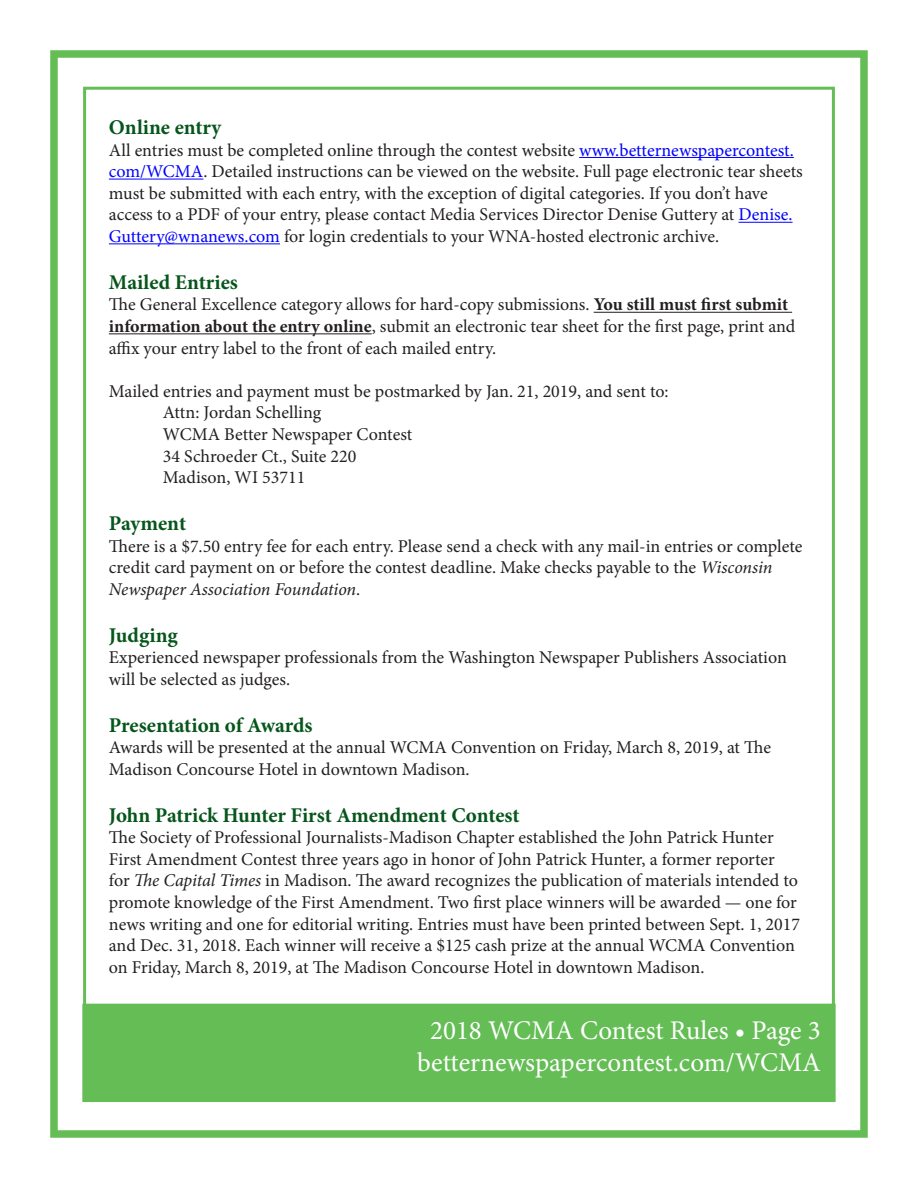
<style>
.page{position:relative;width:918px;height:1188px;background:#fff}
.page>*{position:absolute;margin:0;border:0;box-sizing:border-box;transform-origin:0 0}
.t1{font:27px/32.4px "Minion Pro";color:#fff;text-align:center}
.t2{font:700 21px "Minion Pro";letter-spacing:-.005em;color:#06551b}
.t3{font:18px/21.6px "Minion Pro";color:#231f20}
.s1{color:#00f}
.s2{font-weight:700}
.s3{font-style:italic}
</style>
<div class="page">
<div style="left:50px;top:50px;width:818px;height:1088px;border:8px solid #65bd55"></div>
<div style="left:82px;top:1004px;width:754px;height:98px;background:#65bd55"></div>
<hr style="left:579px;top:157px;width:215px;height:1px;background:#00f">
<hr style="left:109px;top:179px;width:94px;height:1px;background:#00f">
<hr style="left:739px;top:222px;width:54px;height:1px;background:#00f">
<hr style="left:109px;top:243px;width:171px;height:1px;background:#00f">
<hr style="left:594px;top:312px;width:198px;height:1px;background:#231f20">
<hr style="left:109px;top:333px;width:263px;height:1px;background:#231f20">
<p class="t2" style="left:109px;top:113px;width:114px">Online entry</p>
<p class="t3" style="left:109px;top:139px;width:695px">All entries must be completed online through the contest website <span class="s1">www.betternewspapercontest. com/WCMA</span>. Detailed instructions can be viewed on the website. Full page electronic tear sheets must be submitted with each entry, with the exception of digital categories. If you don’t have access to a PDF of your entry, please contact Media Services Director Denise Guttery at <span class="s1">Denise.<br>Guttery@wnanews.com</span> for login credentials to your WNA-hosted electronic archive.</p>
<p class="t2" style="left:109px;top:267px;width:131px">Mailed Entries</p>
<p class="t3" style="left:109px;top:294px;width:688px">The General Excellence category allows for hard-copy submissions. <span class="s2">You still must first submit information about the entry online</span>, submit an electronic tear sheet for the first page, print and affix your entry label to the front of each mailed entry.</p>
<p class="t3" style="left:109px;top:380px;width:561px">Mailed entries and payment must be postmarked by Jan. 21, 2019, and sent to:</p>
<p class="t3" style="left:163px;top:402px;width:160px">Attn: Jordan Schelling</p>
<p class="t3" style="left:163px;top:424px;width:251px">WCMA Better Newspaper Contest</p>
<p class="t3" style="left:163px;top:445px;width:195px">34 Schroeder Ct., Suite 220</p>
<p class="t3" style="left:163px;top:467px;width:144px">Madison, WI 53711</p>
<p class="t2" style="left:109px;top:509px;width:79px">Payment</p>
<p class="t3" style="left:109px;top:535px;width:695px">There is a $7.50 entry fee for each entry. Please send a check with any mail-in entries or complete credit card payment on or before the contest deadline. Make checks payable to the <span class="s3">Wisconsin<br>Newspaper Association Foundation</span>.</p>
<p class="t2" style="left:109px;top:620px;width:70px">Judging</p>
<p class="t3" style="left:109px;top:647px;width:680px">Experienced newspaper professionals from the Washington Newspaper Publishers Association will be selected as judges.</p>
<p class="t2" style="left:109px;top:710px;width:205px">Presentation of Awards</p>
<p class="t3" style="left:109px;top:737px;width:664px">Awards will be presented at the annual WCMA Convention on Friday, March 8, 2019, at The<br>Madison Concourse Hotel in downtown Madison.</p>
<p class="t2" style="left:109px;top:800px;width:412px">John Patrick Hunter First Amendment Contest</p>
<p class="t3" style="left:109px;top:827px;width:693px">The Society of Professional Journalists-Madison Chapter established the John Patrick Hunter First Amendment Contest three years ago in honor of John Patrick Hunter, a former reporter for <span class="s3">The Capital Times</span> in Madison. The award recognizes the publication of materials intended to promote knowledge of the First Amendment. Two first place winners will be awarded — one for news writing and one for editorial writing. Entries must have been printed between Sept. 1, 2017 and Dec. 31, 2018. Each winner will receive a $125 cash prize at the annual WCMA Convention on Friday, March 8, 2019, at The Madison Concourse Hotel in downtown Madison.</p>
<h1 class="t1" style="left:417px;top:1014px;width:405px">2018 WCMA Contest Rules • Page 3 betternewspapercontest.com/WCMA</h1>
</div>
